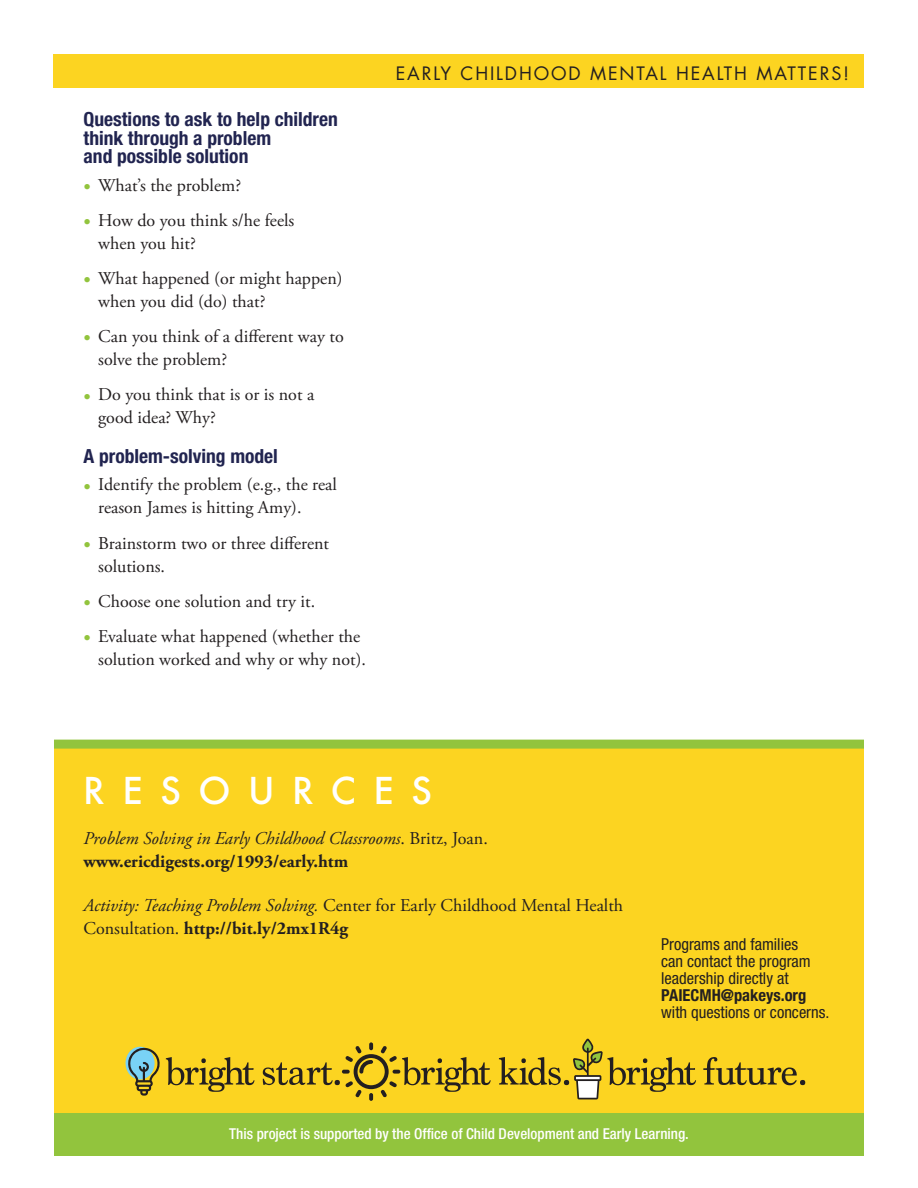
<style>
.page{position:relative;width:918px;height:1188px;background:#fff}
.page>*{position:absolute;margin:0;border:0;box-sizing:border-box;transform-origin:0 0}
.t1{font:500 36px "Futura";letter-spacing:.485em;color:#fff}
.t2{font:700 condensed 19.5px/18.3px "Helvetica Neue";color:#212450}
.t3{font:18px/23.1px "Adobe Garamond Pro";color:#231f20}
.t4{font:italic 18px/23.1px "Adobe Garamond Pro";color:#231f20}
.t5{font:18px "Futura";letter-spacing:.105em;color:#231f20}
.t6{font:condensed 16.5px/16.8px "Helvetica Neue";color:#231f20}
.t7{font:500 condensed 15px "Helvetica Neue";color:#fff}
.s1{font-family:"Helvetica Neue";font-weight:700;font-stretch:condensed;font-size:15px;color:#92c43d}
.s2{font-style:normal}
.s3{font-weight:700;font-style:normal}
.s4{font-style:italic}
.s5{font-weight:700}
</style>
<div class="page">
<div style="left:54px;top:743px;width:810px;height:391px;background:#fcd421"></div>
<div style="left:54px;top:54px;width:810px;height:34px;background:#fcd421"></div>
<div style="left:54px;top:1113px;width:810px;height:42px;background:#92c43d"></div>
<div style="left:54px;top:740px;width:810px;height:9px;background:#92c43d"></div>
<div style="left:126px;top:1047px;width:29px;height:32px;background:#79d2f6;border-radius:50%"></div>
<svg style="left:166px;top:1057px;width:89px;height:35px"></svg>
<svg style="left:703px;top:1057px;width:102px;height:28px"></svg>
<svg style="left:128px;top:1047px;width:32px;height:49px"></svg>
<svg style="left:263px;top:1042px;width:228px;height:59px"></svg>
<svg style="left:499px;top:1038px;width:197px;height:62px"></svg>
<p class="t2" style="left:84px;top:112px;width:256px">Questions to ask to help children think through a problem<br>and possible solution</p>
<p class="t3" style="left:84px;top:175px;width:159px"><span class="s1">•</span> What’s the problem?</p>
<p class="t3" style="left:98px;top:210px;width:198px;text-indent:-15px"><span class="s1">•</span> How do you think s/he feels when you hit?</p>
<p class="t3" style="left:98px;top:268px;width:246px;text-indent:-15px"><span class="s1">•</span> What happened (or might happen) when you did (do) that?</p>
<p class="t3" style="left:98px;top:327px;width:247px;text-indent:-15px"><span class="s1">•</span> Can you think of a different way to solve the problem?</p>
<p class="t3" style="left:98px;top:385px;width:218px;text-indent:-15px"><span class="s1">•</span> Do you think that is or is not a good idea? Why?</p>
<p class="t2" style="left:84px;top:448px;width:196px">A problem-solving model</p>
<p class="t3" style="left:98px;top:475px;width:240px;text-indent:-15px"><span class="s1">•</span> Identify the problem (e.g., the real reason James is hitting Amy).</p>
<p class="t3" style="left:98px;top:533px;width:232px;text-indent:-15px"><span class="s1">•</span> Brainstorm two or three different solutions.</p>
<p class="t3" style="left:84px;top:591px;width:233px"><span class="s1">•</span> Choose one solution and try it.</p>
<p class="t3" style="left:98px;top:626px;width:269px;text-indent:-15px"><span class="s1">•</span> Evaluate what happened (whether the solution worked and why or why not).</p>
<p class="t5" style="left:396px;top:65px;width:455px">EARLY CHILDHOOD MENTAL HEALTH MATTERS!</p>
<p class="t1" style="left:83px;top:770px;width:351px">RESOURCES</p>
<p class="t4" style="left:84px;top:830px;width:406px">Problem Solving in Early Childhood Classrooms<span class="s2">. Britz, Joan. </span><span class="s3">www.ericdigests.org/1993/early.htm</span></p>
<p class="t3" style="left:84px;top:895px;width:541px"><span class="s4">Activity: Teaching Problem Solving.</span> Center for Early Childhood Mental Health<br>Consultation. <span class="s5">http://bit.ly/2mx1R4g</span></p>
<p class="t6" style="left:661px;top:937px;width:170px">Programs and families<br>can contact the program leadership directly at<br><span class="s5">PAIECMH@pakeys.org </span>with questions or concerns.</p>
<p class="t7" style="left:229px;top:1128px;width:461px">This project is supported by the Office of Child Development and Early Learning.</p>
</div>
